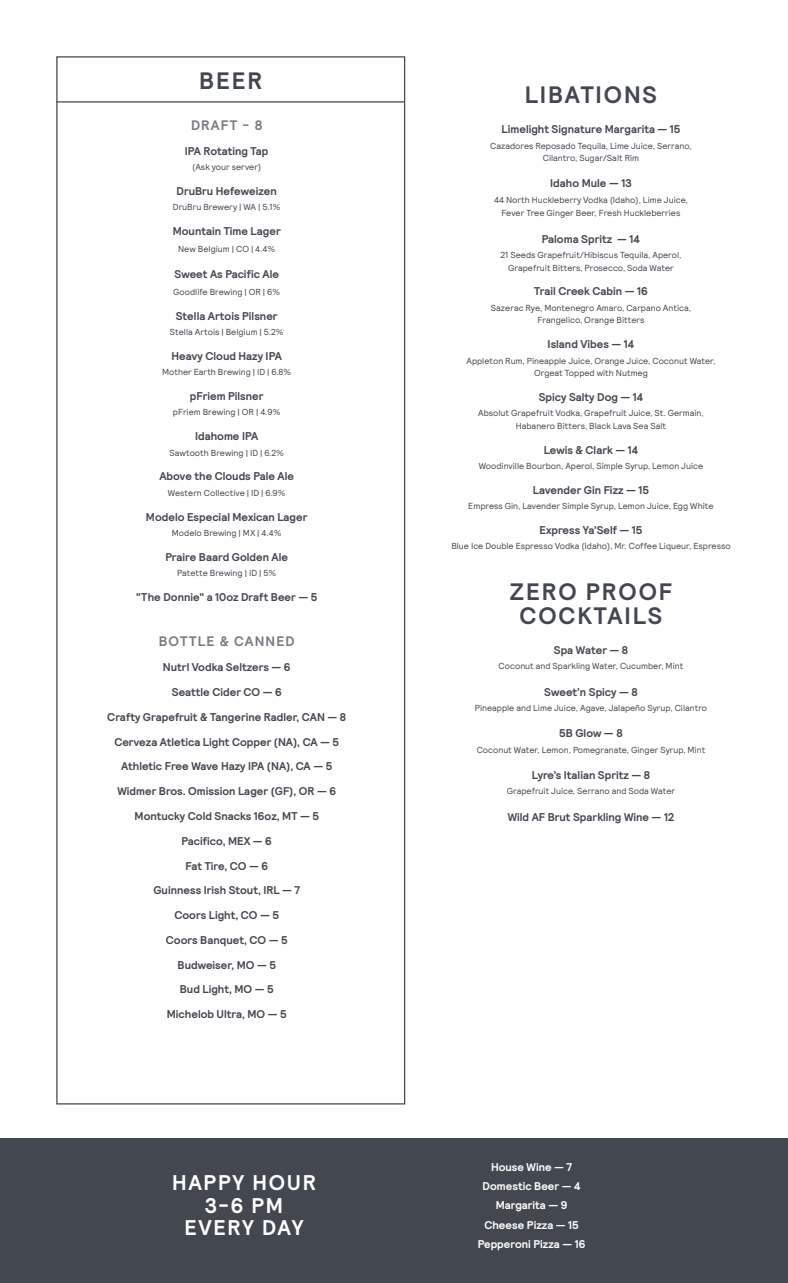
<style>
.page{position:relative;width:788px;height:1283px;background:#fff}
.page>*{position:absolute;margin:0;border:0;box-sizing:border-box;transform-origin:0 0}
.t1{font:23.75px/24px "Relative Pro";letter-spacing:.08em;color:#43474f;text-align:center}
.t2{font:21.25px/22.5px "Relative Pro";letter-spacing:.08em;color:#fff;text-align:center}
.t3{font:13.75px "Relative Pro";letter-spacing:.08em;color:#7b7c83}
.t4{font:11.25px/24.8px "Relative Pro";color:#43474f;text-align:center}
.t5{font:11.25px/19.1px "Relative Pro";color:#fff;text-align:center}
.t6{font:8.75px/12.5px "Relative Pro";color:#43474f;text-align:center}
</style>
<div class="page">
<hr style="left:56px;top:101px;width:348px;height:1px;background:#43474f">
<div style="left:0;top:1138px;width:788px;height:144px;background:#43474f"></div>
<h1 class="t1" style="left:199px;top:69px;width:65px">BEER</h1>
<h3 class="t3" style="left:191px;top:117px;width:73px">DRAFT - 8</h3>
<p class="t4" style="left:185px;top:139px;width:85px">IPA Rotating Tap</p>
<p class="t6" style="left:192px;top:161px;width:71px">(Ask your server)</p>
<p class="t4" style="left:176px;top:179px;width:102px">DruBru Hefeweizen</p>
<p class="t6" style="left:173px;top:201px;width:109px">DruBru Brewery | WA | 5.1%</p>
<p class="t4" style="left:173px;top:219px;width:109px">Mountain Time Lager</p>
<p class="t6" style="left:178px;top:243px;width:99px">New Belgium | CO | 4.4%</p>
<p class="t4" style="left:174px;top:262px;width:106px">Sweet As Pacific Ale</p>
<p class="t6" style="left:173px;top:285px;width:108px">Goodlife Brewing | OR | 6%</p>
<p class="t4" style="left:176px;top:303px;width:103px">Stella Artois Pilsner</p>
<p class="t6" style="left:170px;top:326px;width:115px">Stella Artois | Belgium | 5.2%</p>
<p class="t4" style="left:171px;top:343px;width:112px">Heavy Cloud Hazy IPA</p>
<p class="t6" style="left:162px;top:366px;width:131px">Mother Earth Brewing | ID | 6.8%</p>
<p class="t4" style="left:190px;top:384px;width:75px">pFriem Pilsner</p>
<p class="t6" style="left:173px;top:406px;width:109px">pFriem Brewing | OR | 4.9%</p>
<p class="t4" style="left:195px;top:424px;width:65px">Idahome IPA</p>
<p class="t6" style="left:169px;top:446px;width:116px">Sawtooth Brewing | ID | 6.2%</p>
<p class="t4" style="left:159px;top:464px;width:136px">Above the Clouds Pale Ale</p>
<p class="t6" style="left:168px;top:486px;width:119px">Western Collective | ID | 6.9%</p>
<p class="t4" style="left:146px;top:504px;width:163px">Modelo Especial Mexican Lager</p>
<p class="t6" style="left:172px;top:527px;width:111px">Modelo Brewing | MX | 4.4%</p>
<p class="t4" style="left:165px;top:544px;width:124px">Praire Baard Golden Ale</p>
<p class="t6" style="left:177px;top:567px;width:100px">Patette Brewing | ID | 5%</p>
<p class="t4" style="left:136px;top:584px;width:182px">"The Donnie" a 10oz Draft Beer — 5</p>
<h3 class="t3" style="left:159px;top:633px;width:137px">BOTTLE &amp; CANNED</h3>
<p class="t4" style="left:163px;top:655px;width:129px">Nutrl Vodka Seltzers — 6<br>Seattle Cider CO — 6</p>
<p class="t4" style="left:107px;top:704px;width:240px">Crafty Grapefruit &amp; Tangerine Radler, CAN — 8</p>
<p class="t4" style="left:114px;top:729px;width:226px">Cerveza Atletica Light Copper (NA), CA — 5</p>
<p class="t4" style="left:121px;top:754px;width:212px">Athletic Free Wave Hazy IPA (NA), CA — 5</p>
<p class="t4" style="left:117px;top:779px;width:220px">Widmer Bros. Omission Lager (GF), OR — 6<br>Montucky Cold Snacks 16oz, MT — 5<br>Pacifico, MEX — 6</p>
<p class="t4" style="left:185px;top:853px;width:84px">Fat Tire, CO — 6</p>
<p class="t4" style="left:153px;top:878px;width:148px">Guinness Irish Stout, IRL — 7<br>Coors Light, CO — 5</p>
<p class="t4" style="left:166px;top:927px;width:123px">Coors Banquet, CO — 5</p>
<p class="t4" style="left:177px;top:952px;width:100px">Budweiser, MO — 5</p>
<p class="t4" style="left:180px;top:977px;width:95px">Bud Light, MO — 5</p>
<p class="t4" style="left:167px;top:1002px;width:121px">Michelob Ultra, MO — 5</p>
<h2 class="t2" style="left:172px;top:1171px;width:145px">HAPPY HOUR<br>3-6 PM<br>EVERY DAY</h2>
<h1 class="t1" style="left:524px;top:83px;width:134px">LIBATIONS</h1>
<p class="t4" style="left:501px;top:117px;width:180px">Limelight Signature Margarita — 15</p>
<p class="t6" style="left:490px;top:139px;width:203px">Cazadores Reposado Tequila, Lime Juice, Serrano,<br>Cilantro, Sugar/Salt Rim</p>
<p class="t4" style="left:550px;top:171px;width:83px">Idaho Mule — 13</p>
<p class="t6" style="left:494px;top:193px;width:195px;line-height:13.8px">44 North Huckleberry Vodka (Idaho), Lime Juice,<br>Fever Tree Ginger Beer, Fresh Huckleberries</p>
<p class="t4" style="left:542px;top:226px;width:99px">Paloma Spritz — 14</p>
<p class="t6" style="left:500px;top:249px;width:182px">21 Seeds Grapefruit/Hibiscus Tequila, Aperol,<br>Grapefruit Bitters, Prosecco, Soda Water</p>
<p class="t4" style="left:534px;top:279px;width:115px">Trail Creek Cabin — 16</p>
<p class="t6" style="left:491px;top:301px;width:201px">Sazerac Rye, Montenegro Amaro, Carpano Antica,<br>Frangelico, Orange Bitters</p>
<p class="t4" style="left:547px;top:332px;width:88px">Island Vibes — 14</p>
<p class="t6" style="left:466px;top:354px;width:250px">Appleton Rum, Pineapple Juice, Orange Juice, Coconut Water,<br>Orgeat Topped with Nutmeg</p>
<p class="t4" style="left:538px;top:384px;width:106px">Spicy Salty Dog — 14</p>
<p class="t6" style="left:478px;top:407px;width:227px">Absolut Grapefruit Vodka, Grapefruit Juice, St. Germain,<br>Habanero Bitters, Black Lava Sea Salt</p>
<p class="t4" style="left:543px;top:437px;width:96px">Lewis &amp; Clark — 14</p>
<p class="t6" style="left:478px;top:459px;width:226px">Woodinville Bourbon, Aperol, Simple Syrup, Lemon Juice</p>
<p class="t4" style="left:533px;top:477px;width:117px">Lavender Gin Fizz — 15</p>
<p class="t6" style="left:468px;top:500px;width:247px">Empress Gin, Lavender Simple Syrup, Lemon Juice, Egg White</p>
<p class="t4" style="left:539px;top:517px;width:104px">Express Ya’Self — 15</p>
<p class="t6" style="left:451px;top:540px;width:281px">Blue Ice Double Espresso Vodka (Idaho), Mr. Coffee Liqueur, Espresso</p>
<h1 class="t1" style="left:510px;top:580px;width:164px">ZERO PROOF<br>COCKTAILS</h1>
<p class="t4" style="left:553px;top:637px;width:76px">Spa Water — 8</p>
<p class="t6" style="left:498px;top:660px;width:186px">Coconut and Sparkling Water, Cucumber, Mint</p>
<p class="t4" style="left:544px;top:679px;width:95px">Sweet’n Spicy — 8</p>
<p class="t6" style="left:475px;top:702px;width:234px">Pineapple and Lime Juice, Agave, Jalapeño Syrup, Cilantro</p>
<p class="t4" style="left:559px;top:721px;width:65px">5B Glow — 8</p>
<p class="t6" style="left:476px;top:743px;width:230px">Coconut Water, Lemon, Pomegranate, Ginger Syrup, Mint</p>
<p class="t4" style="left:532px;top:762px;width:120px">Lyre’s Italian Spritz — 8</p>
<p class="t6" style="left:506px;top:785px;width:170px">Grapefruit Juice, Serrano and Soda Water</p>
<p class="t4" style="left:508px;top:804px;width:168px">Wild AF Brut Sparkling Wine — 12</p>
<p class="t5" style="left:478px;top:1157px;width:109px">House Wine — 7<br>Domestic Beer — 4<br>Margarita — 9<br>Cheese Pizza — 15<br>Pepperoni Pizza — 16</p>
</div>
